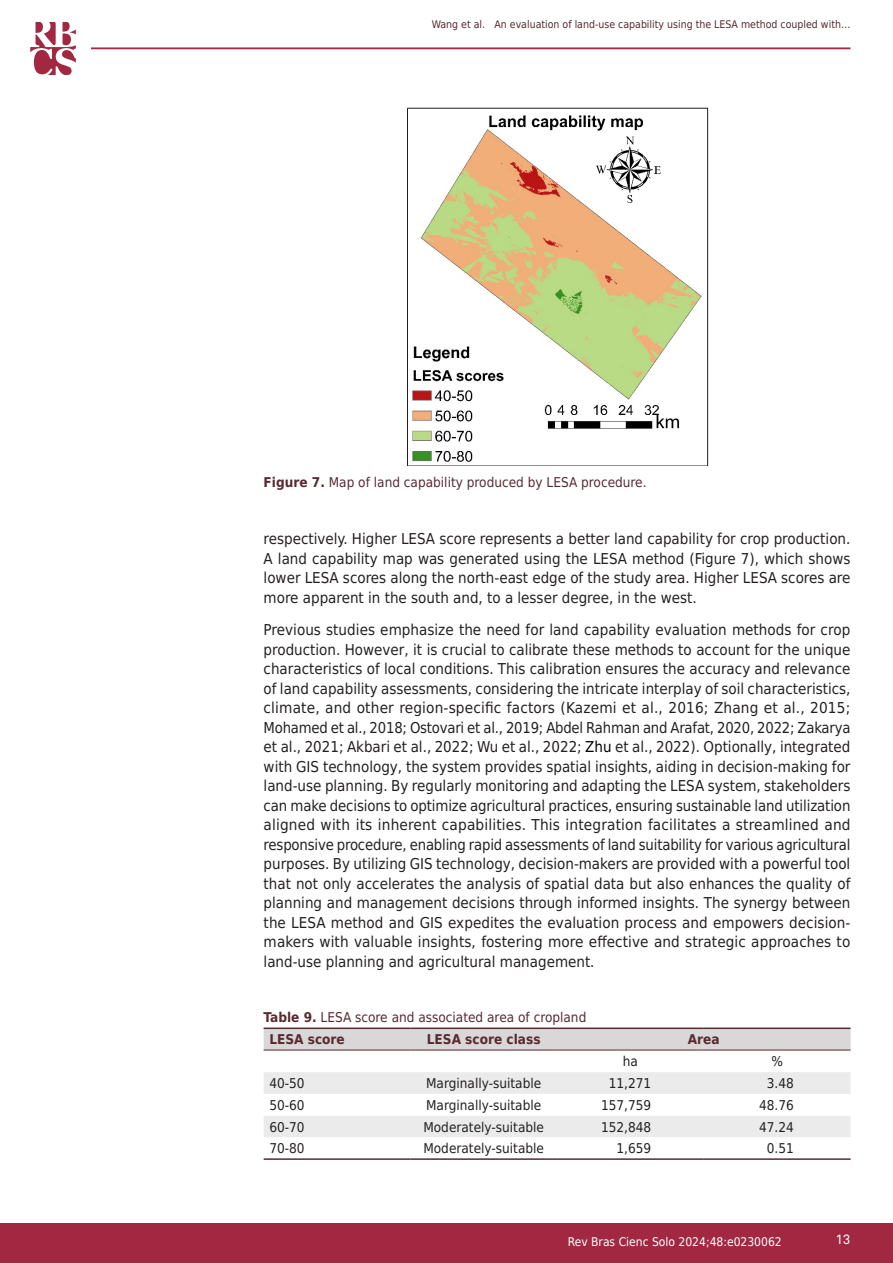
<style>
.page{position:relative;width:893px;height:1263px;background:#fff}
.page>*{position:absolute;margin:0;border:0;box-sizing:border-box;transform-origin:0 0}
.Texto__EN{font:15px/19.5px "DejaVu Sans Condensed";color:#231f20;text-align:justify}
.Tabela{font:13.5px "DejaVu Sans Condensed";color:#231f20}
.Tabela_Figura_Título{font:13.5px "DejaVu Sans Condensed";color:#582931}
.Tabela_cabeçalho{font:700 13.5px "DejaVu Sans Condensed";color:#582931}
.t1{font:13.5px "Akkurat Pro";color:#fff}
.t2{font:12px "DejaVu Sans Condensed";color:#fff}
.t3{font:10.5px "DejaVu Sans Condensed";color:#582931}
.s1{font-weight:700}
.s2{color:#000}
</style>
<div class="page">
<div style="left:0;top:1223px;width:893px;height:40px;background:#a22842"></div>
<hr style="left:91px;top:47px;width:759px;height:2px;background:#a22842">
<svg style="left:30px;top:22px;width:46px;height:52px"></svg>
<img style="left:407px;top:107px;width:301px;height:359px">
<svg style="left:264px;top:1029px;width:586px;height:21px;background:#d5d2d3"></svg>
<svg style="left:264px;top:1072px;width:586px;height:65px"></svg>
<hr style="left:264px;top:1027px;width:146px;height:2px;background:#582931">
<hr style="left:410px;top:1027px;width:147px;height:2px;background:#582931">
<hr style="left:557px;top:1027px;width:147px;height:2px;background:#582931">
<hr style="left:704px;top:1027px;width:146px;height:2px;background:#582931">
<hr style="left:264px;top:1050px;width:146px;height:1px;background:#582931">
<hr style="left:410px;top:1050px;width:147px;height:1px;background:#582931">
<hr style="left:557px;top:1050px;width:147px;height:1px;background:#582931">
<hr style="left:704px;top:1050px;width:146px;height:1px;background:#582931">
<hr style="left:264px;top:1158px;width:146px;height:2px;background:#582931">
<hr style="left:410px;top:1158px;width:147px;height:2px;background:#582931">
<hr style="left:557px;top:1158px;width:147px;height:2px;background:#582931">
<hr style="left:704px;top:1158px;width:146px;height:2px;background:#582931">
<p class="t3" style="left:432px;top:16px;width:420px">Wang et al. An evaluation of land-use capability using the LESA method coupled with…</p>
<p class="Tabela_Figura_Título" style="left:264px;top:471px;width:384px"><span class="s1">Figure 7.</span> Map of land capability produced by LESA procedure.</p>
<p class="Texto__EN" style="left:264px;top:529px;width:588px">respectively. Higher LESA score represents a better land capability for crop production.<br>A land capability map was generated using the LESA method (Figure 7), which shows lower LESA scores along the north-east edge of the study area. Higher LESA scores are more apparent in the south and, to a lesser degree, in the west.</p>
<p class="Texto__EN" style="left:264px;top:620px;width:588px">Previous studies emphasize the need for land capability evaluation methods for crop production. However, it is crucial to calibrate these methods to account for the unique characteristics of local conditions. This calibration ensures the accuracy and relevance of land capability assessments, considering the intricate interplay of soil characteristics, climate, and other region-specific factors (Kazemi et al., 2016; Zhang et al., 2015; Mohamed et al., 2018; Ostovari et al., 2019; Abdel Rahman and Arafat, 2020, 2022; Zakarya et al., 2021; Akbari et al., 2022; Wu et al., 2022; <span class="s2">Zhu</span> et al., 2022). Optionally, integrated with GIS technology, the system provides spatial insights, aiding in decision-making for land-use planning. By regularly monitoring and adapting the LESA system, stakeholders can make decisions to optimize agricultural practices, ensuring sustainable land utilization aligned with its inherent capabilities. This integration facilitates a streamlined and responsive procedure, enabling rapid assessments of land suitability for various agricultural purposes. By utilizing GIS technology, decision-makers are provided with a powerful tool that not only accelerates the analysis of spatial data but also enhances the quality of planning and management decisions through informed insights. The synergy between the LESA method and GIS expedites the evaluation process and empowers decision&shy;makers with valuable insights, fostering more effective and strategic approaches to land-use planning and agricultural management.</p>
<p class="Tabela_Figura_Título" style="left:264px;top:1006px;width:324px"><span class="s1">Table 9.</span> LESA score and associated area of cropland</p>
<p class="Tabela_cabeçalho" style="left:269px;top:1028px;width:77px">LESA score</p>
<p class="Tabela_cabeçalho" style="left:427px;top:1028px;width:115px">LESA score class</p>
<p class="Tabela_cabeçalho" style="left:688px;top:1028px;width:33px">Area</p>
<p class="Tabela" style="left:623px;top:1051px;width:17px">ha</p>
<p class="Tabela" style="left:771px;top:1051px;width:13px">%</p>
<p class="Tabela" style="left:269px;top:1072px;width:37px">40-50</p>
<p class="Tabela" style="left:426px;top:1072px;width:117px">Marginally-suitable</p>
<p class="Tabela" style="left:609px;top:1072px;width:44px">11,271</p>
<p class="Tabela" style="left:767px;top:1072px;width:29px">3.48</p>
<p class="Tabela" style="left:269px;top:1094px;width:37px">50-60</p>
<p class="Tabela" style="left:426px;top:1094px;width:117px">Marginally-suitable</p>
<p class="Tabela" style="left:601px;top:1094px;width:52px">157,759</p>
<p class="Tabela" style="left:759px;top:1094px;width:36px">48.76</p>
<p class="Tabela" style="left:269px;top:1116px;width:37px">60-70</p>
<p class="Tabela" style="left:423px;top:1116px;width:122px">Moderately-suitable</p>
<p class="Tabela" style="left:601px;top:1116px;width:52px">152,848</p>
<p class="Tabela" style="left:759px;top:1116px;width:36px">47.24</p>
<p class="Tabela" style="left:269px;top:1137px;width:37px">70-80</p>
<p class="Tabela" style="left:423px;top:1137px;width:122px">Moderately-suitable</p>
<p class="Tabela" style="left:617px;top:1137px;width:36px">1,659</p>
<p class="Tabela" style="left:767px;top:1137px;width:29px">0.51</p>
<p class="t2" style="left:568px;top:1231px;width:215px">Rev Bras Cienc Solo 2024;48:e0230062</p>
<p class="t1" style="left:835px;top:1231px;width:16px">13</p>
</div>
